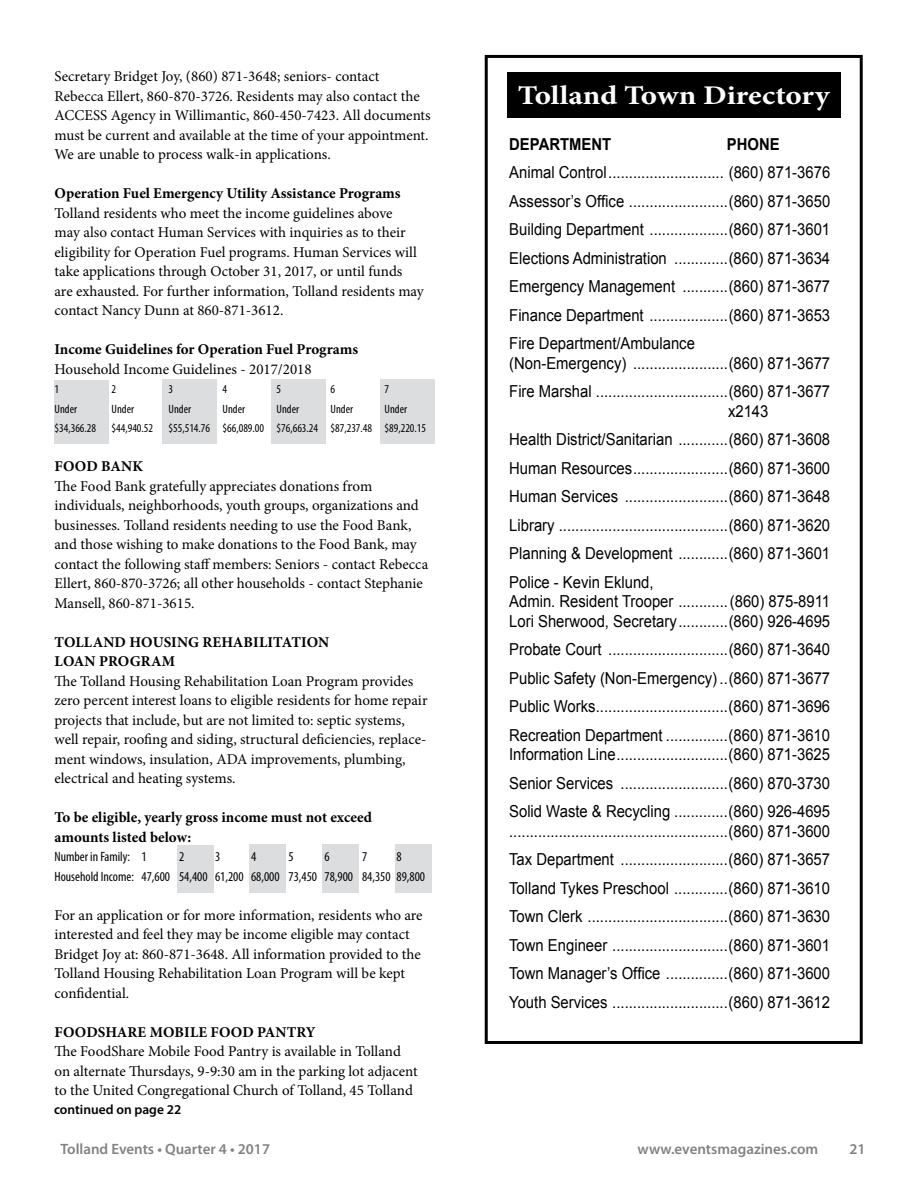
<style>
.page{position:relative;width:918px;height:1188px;background:#fff}
.page>*{position:absolute;margin:0;border:0;box-sizing:border-box;transform-origin:0 0}
.t1{font:700 27px "Minion Pro";color:#fff;scale:1.15 1}
.t2{font:16.5px/28.5px "Arial";color:#000;text-align:justify;scale:.9 1}
.t3{font:700 16.5px "Arial";color:#000;scale:.9 1}
.t4{font:15px/19.5px "Minion Pro";color:#000}
.t5{font:700 15px/19.5px "Minion Pro";color:#000}
.t6{font:600 15px "Myriad Pro";color:#808285}
.t7{font:condensed 13.5px/19.5px "Myriad Pro";color:#000}
.t8{font:600 13.5px "Myriad Pro";color:#000}
.t9{font:condensed 12px "Myriad Pro";color:#000}
</style>
<div class="page">
<div style="left:54px;top:381px;width:54px;height:63px;background:#dcddde"></div>
<div style="left:163px;top:380px;width:54px;height:64px;background:#dcddde"></div>
<div style="left:271px;top:380px;width:54px;height:64px;background:#dcddde"></div>
<div style="left:380px;top:380px;width:54px;height:64px;background:#dcddde"></div>
<div style="left:177px;top:845px;width:36px;height:48px;background:#dcddde"></div>
<div style="left:250px;top:845px;width:36px;height:48px;background:#dcddde"></div>
<div style="left:322px;top:845px;width:37px;height:48px;background:#dcddde"></div>
<div style="left:395px;top:845px;width:36px;height:48px;background:#dcddde"></div>
<div style="left:485px;top:55px;width:378px;height:989px;border:3px solid #000"></div>
<div style="left:507px;top:72px;width:334px;height:46px;background:#000"></div>
<p class="t4" style="left:55px;top:67px;width:378px">Secretary Bridget Joy, (860) 871-3648; seniors- contact Rebecca Ellert, 860-870-3726. Residents may also contact the ACCESS Agency in Willimantic, 860-450-7423. All documents must be current and available at the time of your appointment.<br>We are unable to process walk-in applications.</p>
<p class="t5" style="left:55px;top:183px;width:348px">Operation Fuel Emergency Utility Assistance Programs</p>
<p class="t4" style="left:55px;top:203px;width:371px">Tolland residents who meet the income guidelines above<br>may also contact Human Services with inquiries as to their eligibility for Operation Fuel programs. Human Services will take applications through October 31, 2017, or until funds are exhausted. For further information, Tolland residents may contact Nancy Dunn at 860-871-3612.</p>
<p class="t5" style="left:55px;top:339px;width:305px">Income Guidelines for Operation Fuel Programs</p>
<p class="t4" style="left:55px;top:359px;width:259px">Household Income Guidelines - 2017/2018</p>
<p class="t9" style="left:55px;top:382px;width:6px">1</p>
<p class="t9" style="left:112px;top:382px;width:6px">2</p>
<p class="t9" style="left:169px;top:382px;width:6px">3</p>
<p class="t9" style="left:223px;top:382px;width:6px">4</p>
<p class="t9" style="left:277px;top:382px;width:6px">5</p>
<p class="t9" style="left:331px;top:382px;width:6px">6</p>
<p class="t9" style="left:385px;top:382px;width:6px">7</p>
<p class="t9" style="left:55px;top:401px;width:24px">Under</p>
<p class="t9" style="left:112px;top:401px;width:24px">Under</p>
<p class="t9" style="left:169px;top:401px;width:24px">Under</p>
<p class="t9" style="left:223px;top:401px;width:24px">Under</p>
<p class="t9" style="left:277px;top:401px;width:24px">Under</p>
<p class="t9" style="left:331px;top:401px;width:24px">Under</p>
<p class="t9" style="left:385px;top:401px;width:24px">Under</p>
<p class="t9" style="left:55px;top:421px;width:43px">$34,366.28</p>
<p class="t9" style="left:112px;top:421px;width:43px">$44,940.52</p>
<p class="t9" style="left:169px;top:421px;width:259px">$55,514.76 $66,089.00 $76,663.24 $87,237.48 $89,220.15</p>
<p class="t5" style="left:55px;top:456px;width:90px">FOOD BANK</p>
<p class="t4" style="left:55px;top:476px;width:375px">The Food Bank gratefully appreciates donations from individuals, neighborhoods, youth groups, organizations and businesses. Tolland residents needing to use the Food Bank, and those wishing to make donations to the Food Bank, may contact the following staff members: Seniors - contact Rebecca Ellert, 860-870-3726; all other households - contact Stephanie Mansell, 860-871-3615.</p>
<p class="t5" style="left:55px;top:632px;width:276px">TOLLAND HOUSING REHABILITATION<br>LOAN PROGRAM</p>
<p class="t4" style="left:55px;top:671px;width:375px">The Tolland Housing Rehabilitation Loan Program provides zero percent interest loans to eligible residents for home repair projects that include, but are not limited to: septic systems, well repair, roofing and siding, structural deficiencies, replace&shy;ment windows, insulation, ADA improvements, plumbing, electrical and heating systems.</p>
<p class="t5" style="left:55px;top:807px;width:319px">To be eligible, yearly gross income must not exceed amounts listed below:</p>
<p class="t7" style="left:55px;top:847px;width:94px">Number in Family: 1</p>
<p class="t7" style="left:179px;top:847px;width:7px">2</p>
<p class="t7" style="left:215px;top:847px;width:7px">3</p>
<p class="t7" style="left:251px;top:847px;width:7px">4</p>
<p class="t7" style="left:289px;top:847px;width:7px">5</p>
<p class="t7" style="left:325px;top:847px;width:7px">6</p>
<p class="t7" style="left:362px;top:847px;width:7px">7</p>
<p class="t7" style="left:55px;top:847px;width:372px;text-indent:342px">8<br>Household Income: 47,600 54,400 61,200 68,000 73,450 78,900 84,350 89,800</p>
<p class="t4" style="left:55px;top:905px;width:370px">For an application or for more information, residents who are interested and feel they may be income eligible may contact Bridget Joy at: 860-871-3648. All information provided to the Tolland Housing Rehabilitation Loan Program will be kept confidential.</p>
<p class="t5" style="left:55px;top:1022px;width:262px">FOODSHARE MOBILE FOOD PANTRY</p>
<p class="t4" style="left:55px;top:1042px;width:365px">The FoodShare Mobile Food Pantry is available in Tolland on alternate Thursdays, 9-9:30 am in the parking lot adjacent to the United Congregational Church of Tolland, 45 Tolland</p>
<p class="t8" style="left:54px;top:1101px;width:129px">continued on page 22</p>
<h1 class="t1" style="left:518px;top:76px;width:272px">Tolland Town Directory</h1>
<p class="t3" style="left:509px;top:133px;width:115px">DEPARTMENT</p>
<p class="t3" style="left:727px;top:133px;width:60px">PHONE</p>
<p class="t2" style="left:509px;top:159px;width:358px">Animal Control............................ (860) 871-3676<br>Assessor’s Office ........................(860) 871-3650<br>Building Department ...................(860) 871-3601<br>Elections Administration .............(860) 871-3634<br>Emergency Management ...........(860) 871-3677<br>Finance Department ...................(860) 871-3653<br>Fire Department/Ambulance</p>
<p class="t2" style="left:509px;top:349px;width:358px">(Non-Emergency) .......................(860) 871-3677<br>Fire Marshal ................................(860) 871-3677</p>
<p class="t2" style="left:509px;top:397px;width:358px;text-align:left;text-indent:219px">x2143<br>Health District/Sanitarian ............(860) 871-3608<br>Human Resources.......................(860) 871-3600<br>Human Services .........................(860) 871-3648<br>Library .........................................(860) 871-3620<br>Planning &amp; Development ............(860) 871-3601<br>Police - Kevin Eklund,</p>
<p class="t2" style="left:509px;top:592px;width:358px;line-height:19.5px">Admin. Resident Trooper ............(860) 875-8911<br>Lori Sherwood, Secretary............(860) 926-4695</p>
<p class="t2" style="left:509px;top:636px;width:358px">Probate Court .............................(860) 871-3640<br>Public Safety (Non-Emergency) ..(860) 871-3677<br>Public Works................................(860) 871-3696<br>Recreation Department ...............(860) 871-3610</p>
<p class="t2" style="left:509px;top:741px;width:358px">Information Line...........................(860) 871-3625<br>Senior Services ..........................(860) 870-3730<br>Solid Waste &amp; Recycling .............(860) 926-4695</p>
<p class="t2" style="left:509px;top:817px;width:358px">.....................................................(860) 871-3600<br>Tax Department ..........................(860) 871-3657<br>Tolland Tykes Preschool .............(860) 871-3610<br>Town Clerk ..................................(860) 871-3630<br>Town Engineer ............................(860) 871-3601<br>Town Manager’s Office ...............(860) 871-3600<br>Youth Services ............................(860) 871-3612</p>
<p class="t6" style="left:61px;top:1140px;width:211px">Tolland Events • Quarter 4 • 2017</p>
<p class="t6" style="left:638px;top:1140px;width:182px">www.eventsmagazines.com</p>
<p class="t6" style="left:849px;top:1140px;width:18px">21</p>
</div>
